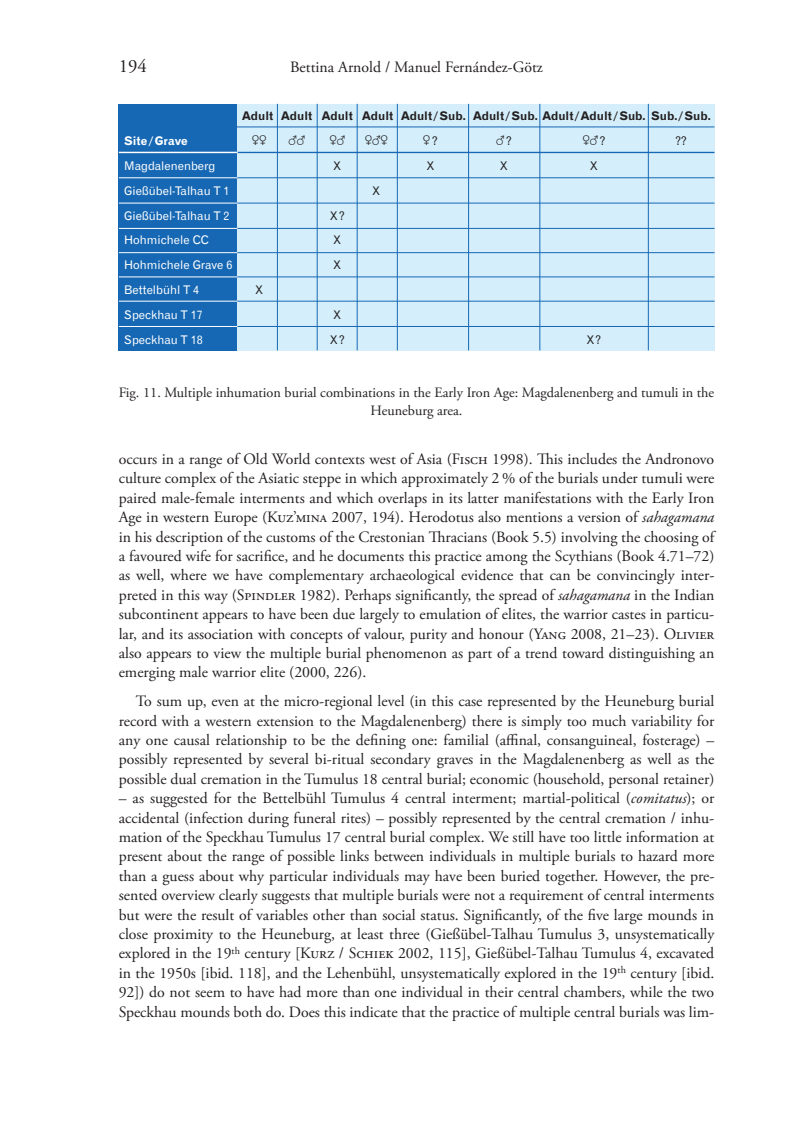
<style>
.page{position:relative;width:799px;height:1148px;background:#fff}
.page>*{position:absolute;margin:0;border:0;box-sizing:border-box;transform-origin:0 0}
.t1{font:18.75px "Adobe Garamond Pro";color:#231f20}
.t2{font:15.75px/19.4px "Adobe Garamond Pro";color:#231f20;text-align:justify}
.t3{font:14.25px/17.2px "Adobe Garamond Pro";letter-spacing:-.015em;color:#231f20;text-align:center}
.t4{font:13.5px "Fe male";color:#231f20}
.t5{font:11.85px "Gothic 720 BT Roman B";color:#fff}
.t6{font:11.85px "Gothic 720 BT Bold B";color:#231f20}
.t7{font:11.85px "Gothic 720 BT Roman B";color:#231f20}
.t8{font:11.85px "Gothic 720 BT Bold B";color:#fff}
.s1{font-family:"Gothic 720 BT Roman B";font-size:11.85px}
.s2{font-style:italic}
</style>
<div class="page">
<div style="left:119px;top:104px;width:595px;height:246px;background:#1768b4"></div>
<div style="left:237px;top:104px;width:477px;height:246px;background:#d4effb"></div>
<hr style="left:119px;top:152px;width:595px;height:1px;background:#1768b4">
<hr style="left:119px;top:177px;width:595px;height:1px;background:#1768b4">
<hr style="left:119px;top:203px;width:595px;height:1px;background:#1768b4">
<hr style="left:119px;top:228px;width:595px;height:1px;background:#1768b4">
<hr style="left:119px;top:252px;width:595px;height:1px;background:#1768b4">
<hr style="left:119px;top:276px;width:595px;height:1px;background:#1768b4">
<hr style="left:119px;top:301px;width:595px;height:1px;background:#1768b4">
<hr style="left:119px;top:326px;width:595px;height:1px;background:#1768b4">
<hr style="left:119px;top:126px;width:595px;height:1px;background:#1768b4">
<hr style="left:357px;top:104px;width:1px;height:246px;background:#1768b4">
<hr style="left:317px;top:104px;width:1px;height:246px;background:#1768b4">
<hr style="left:277px;top:104px;width:1px;height:246px;background:#1768b4">
<hr style="left:397px;top:104px;width:1px;height:246px;background:#1768b4">
<hr style="left:539px;top:104px;width:1px;height:246px;background:#1768b4">
<hr style="left:468px;top:104px;width:1px;height:246px;background:#1768b4">
<hr style="left:648px;top:104px;width:1px;height:246px;background:#1768b4">
<hr style="left:119px;top:152px;width:118px;height:1px;background:#fff">
<hr style="left:119px;top:177px;width:118px;height:1px;background:#fff">
<hr style="left:119px;top:203px;width:118px;height:1px;background:#fff">
<hr style="left:119px;top:228px;width:118px;height:1px;background:#fff">
<hr style="left:119px;top:252px;width:118px;height:1px;background:#fff">
<hr style="left:119px;top:276px;width:118px;height:1px;background:#fff">
<hr style="left:119px;top:301px;width:118px;height:1px;background:#fff">
<hr style="left:119px;top:326px;width:118px;height:1px;background:#fff">
<p class="t1" style="left:119px;top:55px;width:30px">194</p>
<p class="t2" style="left:290px;top:58px;width:254px">Bettina Arnold / Manuel Fernández-Götz</p>
<p class="t6" style="left:242px;top:109px;width:470px">Adult Adult Adult Adult Adult / Sub. Adult / Sub. Adult / Adult / Sub. Sub. / Sub.</p>
<p class="t8" style="left:124px;top:134px;width:65px">Site / Grave</p>
<p class="t4" style="left:252px;top:133px;width:17px">AA</p>
<p class="t4" style="left:288px;top:133px;width:18px">BB</p>
<p class="t4" style="left:329px;top:133px;width:17px">AB</p>
<p class="t4" style="left:365px;top:133px;width:25px">ABA</p>
<p class="t4" style="left:423px;top:133px;width:16px">A<span class="s1">?</span></p>
<p class="t4" style="left:496px;top:133px;width:17px">B<span class="s1">?</span></p>
<p class="t4" style="left:582px;top:133px;width:25px">AB<span class="s1">?</span></p>
<p class="t7" style="left:675px;top:134px;width:13px">??</p>
<p class="t5" style="left:124px;top:158px;width:93px">Magdalenenberg</p>
<p class="t7" style="left:333px;top:158px;width:9px">X</p>
<p class="t7" style="left:426px;top:158px;width:9px">X</p>
<p class="t7" style="left:500px;top:158px;width:9px">X</p>
<p class="t7" style="left:590px;top:158px;width:9px">X</p>
<p class="t5" style="left:124px;top:183px;width:107px">Gießübel-Talhau T 1</p>
<p class="t7" style="left:372px;top:183px;width:9px">X</p>
<p class="t5" style="left:124px;top:208px;width:107px">Gießübel-Talhau T 2</p>
<p class="t7" style="left:330px;top:208px;width:16px">X ?</p>
<p class="t5" style="left:124px;top:233px;width:86px">Hohmichele CC</p>
<p class="t7" style="left:333px;top:233px;width:9px">X</p>
<p class="t5" style="left:124px;top:258px;width:110px">Hohmichele Grave 6</p>
<p class="t7" style="left:333px;top:258px;width:9px">X</p>
<p class="t5" style="left:124px;top:282px;width:76px">Bettelbühl T 4</p>
<p class="t7" style="left:255px;top:282px;width:9px">X</p>
<p class="t5" style="left:124px;top:307px;width:80px">Speckhau T 17</p>
<p class="t7" style="left:333px;top:307px;width:9px">X</p>
<p class="t5" style="left:124px;top:332px;width:80px">Speckhau T 18</p>
<p class="t7" style="left:330px;top:332px;width:16px">X ?</p>
<p class="t7" style="left:586px;top:332px;width:16px">X ?</p>
<p class="t3" style="left:119px;top:384px;width:597px">Fig. 11. Multiple inhumation burial combinations in the Early Iron Age: Magdalenenberg and tumuli in the<br>Heuneburg area.</p>
<p class="t2" style="left:119px;top:450px;width:599px">occurs in a range of Old World contexts west of Asia (Fisch 1998). This includes the Andronovo culture complex of the Asiatic steppe in which approximately 2 % of the burials under tumuli were paired male-female interments and which overlaps in its latter manifestations with the Early Iron Age in western Europe (Kuz’mina 2007, 194). Herodotus also mentions a version of <span class="s2">sahagamana </span>in his description of the customs of the Crestonian Thracians (Book 5.5) involving the choosing of a favoured wife for sacrifice, and he documents this practice among the Scythians (Book 4.71–72) as well, where we have complementary archaeological evidence that can be convincingly inter&shy;preted in this way (Spindler 1982). Perhaps significantly, the spread of <span class="s2">sahagamana</span> in the Indian subcontinent appears to have been due largely to emulation of elites, the warrior castes in particu&shy;lar, and its association with concepts of valour, purity and honour (Yang 2008, 21–23). Olivier also appears to view the multiple burial phenomenon as part of a trend toward distinguishing an emerging male warrior elite (2000, 226).</p>
<p class="t2" style="left:119px;top:692px;width:597px;text-indent:17px">To sum up, even at the micro-regional level (in this case represented by the Heuneburg burial record with a western extension to the Magdalenenberg) there is simply too much variability for any one causal relationship to be the defining one: familial (affinal, consanguineal, fosterage) – possibly represented by several bi-ritual secondary graves in the Magdalenenberg as well as the possible dual cremation in the Tumulus 18 central burial; economic (household, personal retainer)</p>
<p class="t2" style="left:119px;top:789px;width:597px">– as suggested for the Bettelbühl Tumulus 4 central interment; martial-political (<span class="s2">comitatus</span>); or accidental (infection during funeral rites) – possibly represented by the central cremation / inhu&shy;mation of the Speckhau Tumulus 17 central burial complex. We still have too little information at present about the range of possible links between individuals in multiple burials to hazard more than a guess about why particular individuals may have been buried together. However, the pre&shy;sented overview clearly suggests that multiple burials were not a requirement of central interments but were the result of variables other than social status. Significantly, of the five large mounds in close proximity to the Heuneburg, at least three (Gießübel-Talhau Tumulus 3, unsystematically explored in the 19<sup>th</sup> century [Kurz / Schiek 2002, 115], Gießübel-Talhau Tumulus 4, excavated in the 1950s [ibid. 118], and the Lehenbühl, unsystematically explored in the 19<sup>th</sup> century [ibid.<br>92]) do not seem to have had more than one individual in their central chambers, while the two Speckhau mounds both do. Does this indicate that the practice of multiple central burials was lim-</p>
</div>
